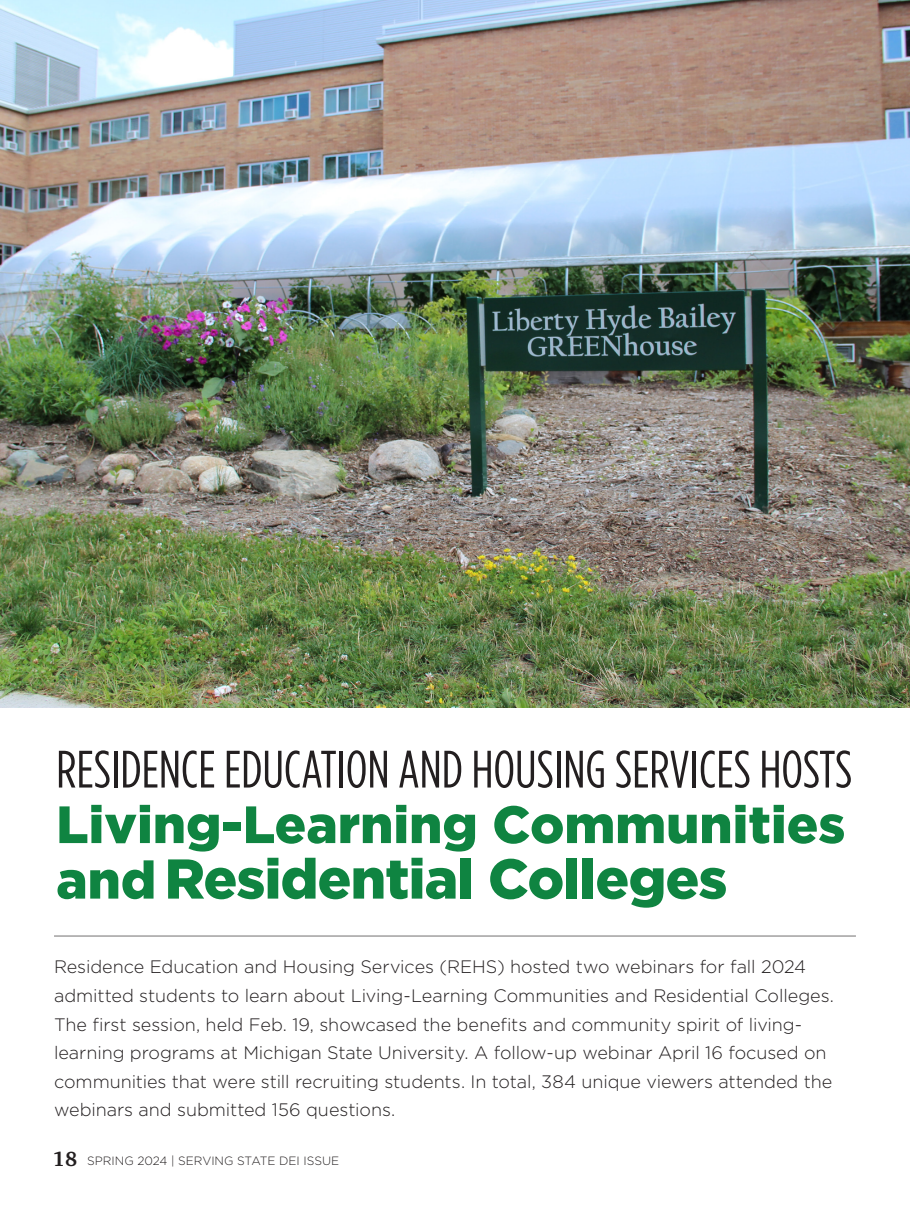
<style>
.page{position:relative;width:910px;height:1205px;background:#fff}
.page>*{position:absolute;margin:0;border:0;box-sizing:border-box;transform-origin:0 0}
.Header_for_Longer_Headers{font:900 55.95px "Gotham";letter-spacing:-.015em;color:#0f8441}
.Header_for_Longer_Headers-2{font:52.5px "Gotham Condensed";color:#231f20}
.Header_for_Longer_Headers-3{font:900 52.35px "Gotham";color:#0f8441}
.Vennie_PullQuote{font:300 18px/28.5px "Gotham";letter-spacing:-.005em;color:#231f20}
.t1{font:300 12px "Gotham";color:#231f20}
.s1{font-size:52.35px}
.s2{font-family:"Charter ITC Std";font-weight:700;font-size:21px}
</style>
<div class="page">
<img style="left:0;top:0;width:909px;height:707px">
<hr style="left:54px;top:935px;width:801px;height:1px;background:#231f20">
<p class="Header_for_Longer_Headers-2" style="left:56px;top:739px;width:797px">RESIDENCE EDUCATION AND HOUSING SERVICES HOSTS</p>
<p class="Header_for_Longer_Headers-3" style="left:56px;top:788px;width:790px">Living-Learning Communities</p>
<p class="Header_for_Longer_Headers" style="left:56px;top:840px;width:672px"><span class="s1">and</span> Residential Colleges</p>
<p class="Vennie_PullQuote" style="left:54px;top:952px;width:781px">Residence Education and Housing Services (REHS) hosted two webinars for fall 2024 admitted students to learn about Living-Learning Communities and Residential Colleges.<br>The first session, held Feb. 19, showcased the benefits and community spirit of living&shy;learning programs at Michigan State University. A follow-up webinar April 16 focused on communities that were still recruiting students. In total, 384 unique viewers attended the webinars and submitted 156 questions.</p>
<p class="t1" style="left:53px;top:1152px;width:288px"><span class="s2">18</span> SPRING 2024 | SERVING STATE DEI ISSUE</p>
</div>
